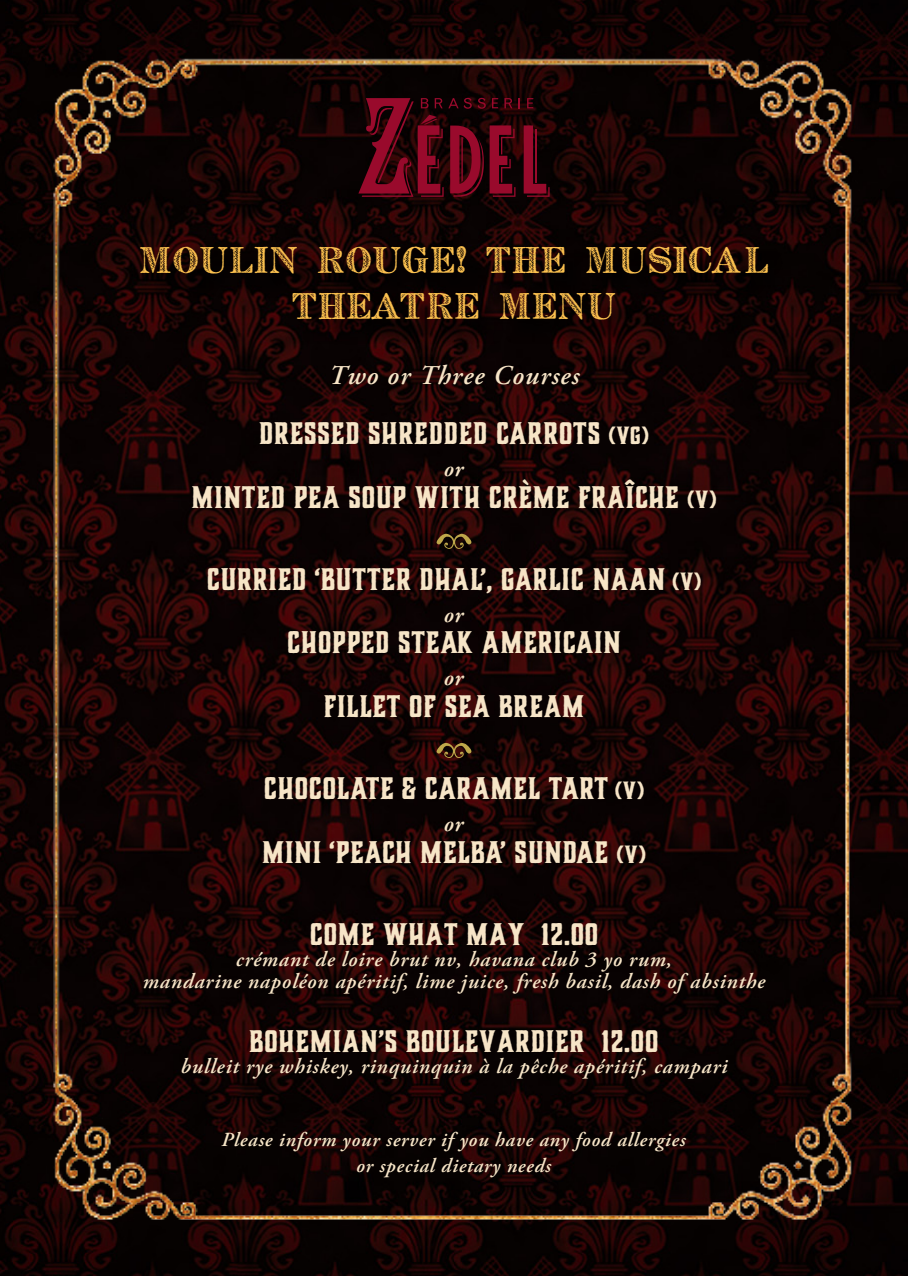
<style>
.page{position:relative;width:908px;height:1276px;background:#fff}
.page>*{position:absolute;margin:0;border:0;box-sizing:border-box;transform-origin:0 0}
.t1{font:34px/46px "Archive French Shaded";letter-spacing:.04em;color:#fcc14f;text-align:center}
.t2{font:700 29px "Charcuterie Block";letter-spacing:.03em;color:#f7e5c7}
.t3{font:italic 600 27.2px "Adobe Garamond Pro";letter-spacing:.04em;color:#f7e5c7}
.t4{font:italic 600 23.2px "Garamond Premr Pro";letter-spacing:.025em;color:#f7e5c7}
.t5{font:italic 600 21.4px/21.4px "Adobe Garamond Pro";letter-spacing:.04em;color:#f7e5c7;text-align:center}
.t6{font:italic 600 20px/26px "Adobe Garamond Pro";letter-spacing:.04em;color:#f7e5c7;text-align:center}
.s1{font-size:23.2px}
</style>
<div class="page">
<img style="left:0;top:0;width:907px;height:1276px">
<img style="left:23px;top:30px;width:861px;height:1230px">
<svg style="left:144px;top:249px;width:648px;height:96px;background:#130202"></svg>
<svg style="left:436px;top:534px;width:35px;height:15px"></svg>
<svg style="left:436px;top:743px;width:35px;height:15px"></svg>
<svg style="left:358px;top:98px;width:191px;height:99px;background:#480512"></svg>
<p class="t1" style="left:139px;top:240px;width:630px">MOULIN ROUGE! THE MUSICAL<br>THEATRE MENU</p>
<p class="t3" style="left:328px;top:359px;width:252px">Two or Three Courses</p>
<p class="t2" style="left:259px;top:415px;width:391px">DRESSED SHREDDED CARROTS <span class="s1">(VG)</span></p>
<p class="t4" style="left:444px;top:454px;width:21px">or</p>
<p class="t2" style="left:191px;top:478px;width:526px">MINTED PEA SOUP WITH CRÈME FRAÎCHE <span class="s1">(V)</span></p>
<p class="t2" style="left:206px;top:561px;width:496px">CURRIED ‘BUTTER DHAL’, GARLIC NAAN <span class="s1">(V)</span></p>
<p class="t4" style="left:444px;top:600px;width:21px">or</p>
<p class="t2" style="left:287px;top:624px;width:335px">CHOPPED STEAK AMERICAIN</p>
<p class="t4" style="left:444px;top:663px;width:21px">or</p>
<p class="t2" style="left:323px;top:687px;width:262px">FILLET OF SEA BREAM</p>
<p class="t2" style="left:263px;top:770px;width:382px">CHOCOLATE &amp; CARAMEL TART <span class="s1">(V)</span></p>
<p class="t4" style="left:444px;top:809px;width:21px">or</p>
<p class="t2" style="left:262px;top:833px;width:385px">MINI ‘PEACH MELBA’ SUNDAE <span class="s1">(V)</span></p>
<p class="t2" style="left:309px;top:915px;width:290px">COME WHAT MAY 12.00</p>
<p class="t5" style="left:143px;top:949px;width:623px">crémant de loire brut nv, havana club 3 yo rum,<br>mandarine napoléon apéritif, lime juice, fresh basil, dash of absinthe</p>
<p class="t2" style="left:249px;top:1022px;width:410px">BOHEMIAN’S BOULEVARDIER 12.00</p>
<p class="t5" style="left:180px;top:1056px;width:548px">bulleit rye whiskey, rinquinquin à la pêche apéritif, campari</p>
<p class="t6" style="left:221px;top:1127px;width:465px">Please inform your server if you have any food allergies or special dietary needs</p>
</div>
